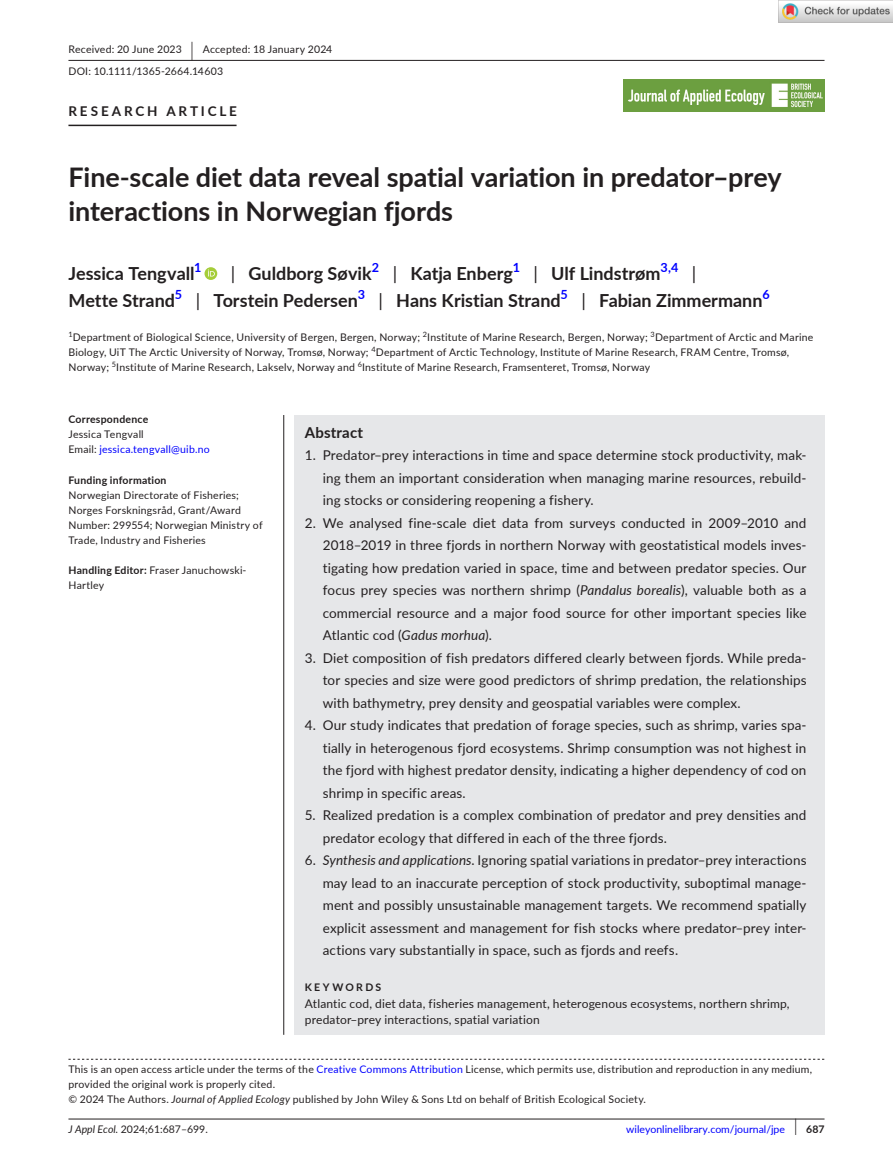
<style>
.page{position:relative;width:893px;height:1174px;background:#fff}
.page>*{position:absolute;margin:0;border:0;box-sizing:border-box;transform-origin:0 0}
.t1{font:700 27px/34.5px "Lato";letter-spacing:-.005em;color:#231f20}
.t2{font:700 18px "Lato";color:#231f20}
.t3{font:18px "Lato";color:#231f20}
.t4{font:700 15px "Lato";letter-spacing:.015em;color:#231f20}
.t5{font:13.5px/22.5px "Lato";letter-spacing:.01em;color:#231f20;text-align:justify}
.t6{font:700 13.5px "Lato";letter-spacing:.21em;color:#231f20}
.t7{font:700 12.6px "Lato";color:#00f}
.t8{font:12px/16.5px "Lato";letter-spacing:.015em;color:#231f20}
.t9{font:10.5px/15px "Lato";letter-spacing:.02em;color:#231f20}
.t10{font:10.5px/15px "Lato";letter-spacing:.01em;color:#00f}
.t11{font:700 10.5px "Lato";letter-spacing:.02em;color:#231f20}
.t12{font:10.5px "Lato";color:#231f20}
.t13{font:700 10.5px "Lato";letter-spacing:.22em;color:#231f20}
.t14{font:7.35px "Lato";color:#231f20}
.s1{font-size:19.65px}
.s2{font-weight:400}
.s3{color:#231f20}
.s4{font-weight:700}
.s5{font-style:italic}
.s6{color:#00f}
.s7{font-size:17.4px;color:#231f20}
.s8{font-weight:700;color:#231f20}
</style>
<div class="page">
<hr style="left:68px;top:1118px;width:756px;height:1px;background:#231f20">
<img style="left:623px;top:79px;width:201px;height:33px">
<hr style="left:68px;top:60px;width:756px;height:1px;background:#231f20">
<hr style="left:68px;top:125px;width:169px;height:1px;background:#231f20">
<svg style="left:204px;top:267px;width:13px;height:13px"></svg>
<svg style="left:208px;top:269px;width:7px;height:7px"></svg>
<svg style="left:68px;top:1058px;width:756px;height:1px"></svg>
<div style="left:294px;top:415px;width:530px;height:619px;background:#e6e7e9"></div>
<hr style="left:283px;top:415px;width:1px;height:619px;background:#231f20">
<img style="left:779px;top:0;width:114px;height:23px">
<p class="t9" style="left:68px;top:38px;width:265px;line-height:21.8px">Received: 20 June 2023 <span class="s1">|</span> Accepted: 18 January 2024<br>DOI: 10.1111/1365-2664.14603</p>
<p class="t6" style="left:68px;top:101px;width:170px">RESEARCH ARTICLE</p>
<h1 class="t1" style="left:68px;top:159px;width:715px">Fine-scale diet data reveal spatial variation in predator–prey interactions in Norwegian fjords</h1>
<h2 class="t2" style="left:68px;top:260px;width:128px">Jessica Tengvall</h2>
<p class="t7" style="left:194px;top:258px;width:9px">1</p>
<h2 class="t2" style="left:231px;top:260px;width:142px"><span class="s2">|</span> Guldborg Søvik</h2>
<p class="t7" style="left:372px;top:258px;width:9px">2</p>
<h2 class="t2" style="left:393px;top:260px;width:122px"><span class="s2">|</span> Katja Enberg</h2>
<p class="t7" style="left:513px;top:258px;width:9px">1</p>
<h2 class="t2" style="left:533px;top:260px;width:129px"><span class="s2">|</span> Ulf Lindstrøm</h2>
<p class="t7" style="left:660px;top:258px;width:19px">3,4</p>
<h2 class="t3" style="left:692px;top:260px;width:6px">|</h2>
<h2 class="t2" style="left:68px;top:287px;width:108px">Mette Strand</h2>
<p class="t7" style="left:175px;top:285px;width:9px">5</p>
<h2 class="t2" style="left:196px;top:287px;width:164px"><span class="s2">|</span> Torstein Pedersen</h2>
<p class="t7" style="left:358px;top:285px;width:9px">3</p>
<h2 class="t2" style="left:379px;top:287px;width:184px"><span class="s2">|</span> Hans Kristian Strand</h2>
<p class="t7" style="left:561px;top:285px;width:9px">5</p>
<h2 class="t2" style="left:581px;top:287px;width:183px"><span class="s2">|</span> Fabian Zimmermann</h2>
<p class="t7" style="left:763px;top:285px;width:9px">6</p>
<p class="t14" style="left:68px;top:329px;width:6px">1</p>
<p class="t9" style="left:73px;top:330px;width:349px">Department of Biological Science, University of Bergen, Bergen, Norway;</p>
<p class="t14" style="left:423px;top:329px;width:6px">2</p>
<p class="t9" style="left:427px;top:330px;width:222px">Institute of Marine Research, Bergen, Norway;</p>
<p class="t14" style="left:651px;top:329px;width:6px">3</p>
<p class="t9" style="left:655px;top:330px;width:160px">Department of Arctic and Marine</p>
<p class="t9" style="left:68px;top:345px;width:302px">Biology, UiT The Arctic University of Norway, Tromsø, Norway;</p>
<p class="t14" style="left:371px;top:344px;width:6px">4</p>
<p class="t9" style="left:376px;top:345px;width:415px">Department of Arctic Technology, Institute of Marine Research, FRAM Centre, Tromsø,</p>
<p class="t9" style="left:68px;top:360px;width:42px">Norway;</p>
<p class="t14" style="left:112px;top:359px;width:6px">5</p>
<p class="t9" style="left:116px;top:360px;width:240px">Institute of Marine Research, Lakselv, Norway and</p>
<p class="t14" style="left:358px;top:359px;width:6px">6</p>
<p class="t9" style="left:362px;top:360px;width:290px">Institute of Marine Research, Framsenteret, Tromsø, Norway</p>
<p class="t11" style="left:68px;top:412px;width:81px">Correspondence</p>
<p class="t10" style="left:68px;top:427px;width:143px"><span class="s3">Jessica Tengvall<br>Email:</span> jessica.tengvall@uib.no</p>
<p class="t11" style="left:68px;top:472px;width:100px">Funding information</p>
<p class="t9" style="left:68px;top:487px;width:196px">Norwegian Directorate of Fisheries; Norges Forskningsråd, Grant/Award Number: 299554; Norwegian Ministry of Trade, Industry and Fisheries</p>
<p class="t9" style="left:68px;top:562px;width:179px"><span class="s4">Handling Editor:</span> Fraser Januchowski-<br>Hartley</p>
<p class="t4" style="left:305px;top:421px;width:60px">Abstract</p>
<p class="t5" style="left:323px;top:443px;width:485px;text-indent:-18px">1. Predator–prey interactions in time and space determine stock productivity, mak&shy;ing them an important consideration when managing marine resources, rebuild&shy;ing stocks or considering reopening a fishery.</p>
<p class="t5" style="left:323px;top:511px;width:485px;text-indent:-18px">2. We analysed fine-scale diet data from surveys conducted in 2009–2010 and 2018–2019 in three fjords in northern Norway with geostatistical models inves&shy;tigating how predation varied in space, time and between predator species. Our focus prey species was northern shrimp (<span class="s5">Pandalus borealis</span>), valuable both as a commercial resource and a major food source for other important species like Atlantic cod (<span class="s5">Gadus morhua</span>).</p>
<p class="t5" style="left:323px;top:646px;width:485px;text-indent:-18px">3. Diet composition of fish predators differed clearly between fjords. While preda&shy;tor species and size were good predictors of shrimp predation, the relationships with bathymetry, prey density and geospatial variables were complex.</p>
<p class="t5" style="left:323px;top:713px;width:485px;text-indent:-18px">4. Our study indicates that predation of forage species, such as shrimp, varies spa&shy;tially in heterogenous fjord ecosystems. Shrimp consumption was not highest in the fjord with highest predator density, indicating a higher dependency of cod on shrimp in specific areas.</p>
<p class="t5" style="left:323px;top:803px;width:485px;text-indent:-18px">5. Realized predation is a complex combination of predator and prey densities and predator ecology that differed in each of the three fjords.</p>
<p class="t5" style="left:323px;top:848px;width:485px;text-indent:-18px">6. <span class="s5">Synthesis and applications</span>. Ignoring spatial variations in predator–prey interactions may lead to an inaccurate perception of stock productivity, suboptimal manage&shy;ment and possibly unsustainable management targets. We recommend spatially explicit assessment and management for fish stocks where predator–prey inter&shy;actions vary substantially in space, such as fjords and reefs.</p>
<p class="t13" style="left:305px;top:979px;width:78px">KEYWORDS</p>
<p class="t8" style="left:305px;top:994px;width:486px">Atlantic cod, diet data, fisheries management, heterogenous ecosystems, northern shrimp, predator–prey interactions, spatial variation</p>
<p class="t9" style="left:68px;top:1061px;width:745px">This is an open access article under the terms of the <span class="s6">Creative Commons Attribution</span> License, which permits use, distribution and reproduction in any medium, provided the original work is properly cited.<br>© 2024 The Authors. <span class="s5">Journal of Applied Ecology</span> published by John Wiley &amp; Sons Ltd on behalf of British Ecological Society.</p>
<p class="t12" style="left:68px;top:1121px;width:141px"><span class="s5">J Appl Ecol.</span> 2024;61:687–699.</p>
<p class="t10" style="left:626px;top:1121px;width:200px">wileyonlinelibrary.com/journal/jpe <span class="s7">|</span> <span class="s8">687</span></p>
</div>
